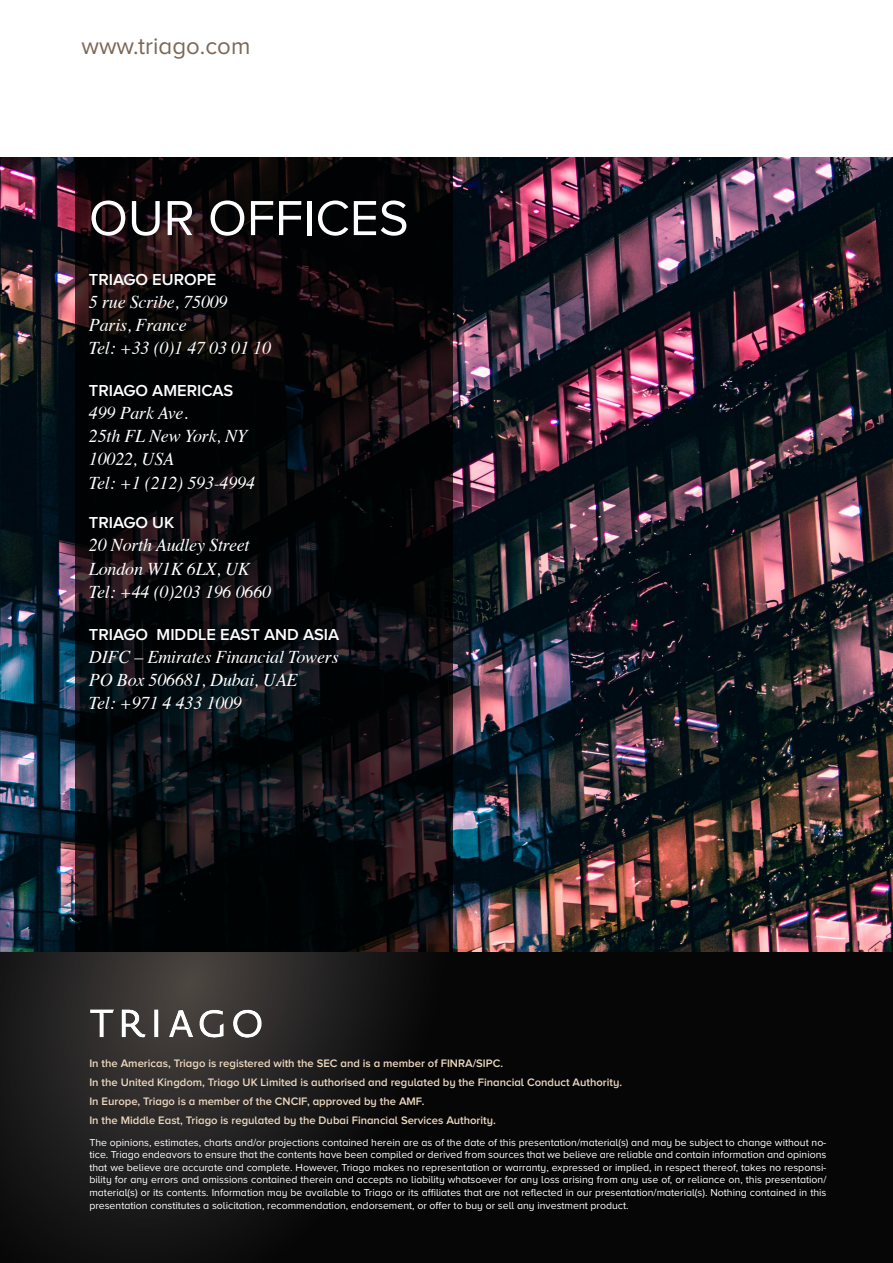
<style>
.page{position:relative;width:893px;height:1263px;background:#fff}
.page>*{position:absolute;margin:0;border:0;box-sizing:border-box;transform-origin:0 0}
.t1{font:51px "Proxima Nova A";color:#fff}
.t2{font:24px "Proxima Nova A";color:#7b6957}
.Hbleu{font:italic 18px "Times";letter-spacing:-.01em;color:#fff}
.Hbleu-2{font:600 16.5px "Proxima Nova A";color:#fff}
.t3{font:600 11.25px "Proxima Nova A";color:#edd9bf}
.crimso{font:10.5px/12.6px "Proxima Nova A";color:#fff;text-align:justify}
</style>
<div class="page">
<img style="left:0;top:157px;width:893px;height:1106px">
<img style="left:89px;top:990px;width:192px;height:68px">
<svg style="left:75px;top:157px;width:377px;height:795px;background:#0a090c"></svg>
<p class="t2" style="left:81px;top:33px;width:170px">www.triago.com</p>
<p class="t1" style="left:89px;top:190px;width:321px">OUR OFFICES</p>
<p class="Hbleu-2" style="left:89px;top:270px;width:129px">TRIAGO EUROPE</p>
<p class="Hbleu" style="left:89px;top:286px;width:140px">5 rue Scribe, 75009</p>
<p class="Hbleu" style="left:89px;top:309px;width:99px">Paris, France</p>
<p class="Hbleu" style="left:89px;top:333px;width:184px">Tel: +33 (0)1 47 03 01 10</p>
<p class="Hbleu-2" style="left:89px;top:381px;width:146px">TRIAGO AMERICAS</p>
<p class="Hbleu" style="left:89px;top:397px;width:101px">499 Park Ave.</p>
<p class="Hbleu" style="left:89px;top:420px;width:160px">25th FL New York, NY</p>
<p class="Hbleu" style="left:89px;top:444px;width:87px">10022, USA</p>
<p class="Hbleu" style="left:89px;top:467px;width:168px">Tel: +1 (212) 593-4994</p>
<p class="Hbleu-2" style="left:89px;top:513px;width:87px">TRIAGO UK</p>
<p class="Hbleu" style="left:89px;top:530px;width:162px">20 North Audley Street</p>
<p class="Hbleu" style="left:89px;top:553px;width:162px">London W1K 6LX, UK</p>
<p class="Hbleu" style="left:89px;top:576px;width:184px">Tel: +44 (0)203 196 0660</p>
<p class="Hbleu-2" style="left:89px;top:625px;width:252px">TRIAGO MIDDLE EAST AND ASIA</p>
<p class="Hbleu" style="left:89px;top:641px;width:251px">DIFC – Emirates Financial Towers</p>
<p class="Hbleu" style="left:89px;top:664px;width:210px">PO Box 506681, Dubai, UAE</p>
<p class="Hbleu" style="left:89px;top:687px;width:155px">Tel: +971 4 433 1009</p>
<p class="t3" style="left:89px;top:1056px;width:415px">In the Americas, Triago is registered with the SEC and is a member of FINRA/SIPC.</p>
<p class="t3" style="left:89px;top:1076px;width:534px">In the United Kingdom, Triago UK Limited is authorised and regulated by the Financial Conduct Authority.</p>
<p class="t3" style="left:89px;top:1095px;width:337px">In Europe, Triago is a member of the CNCIF, approved by the AMF.</p>
<p class="t3" style="left:89px;top:1114px;width:408px">In the Middle East, Triago is regulated by the Dubai Financial Services Authority.</p>
<p class="crimso" style="left:89px;top:1135px;width:739px">The opinions, estimates, charts and/or projections contained herein are as of the date of this presentation/material(s) and may be subject to change without no&shy;tice. Triago endeavors to ensure that the contents have been compiled or derived from sources that we believe are reliable and contain information and opinions that we believe are accurate and complete. However, Triago makes no representation or warranty, expressed or implied, in respect thereof, takes no responsi&shy;bility for any errors and omissions contained therein and accepts no liability whatsoever for any loss arising from any use of, or reliance on, this presentation/ material(s) or its contents. Information may be available to Triago or its affiliates that are not reflected in our presentation/material(s). Nothing contained in this presentation constitutes a solicitation, recommendation, endorsement, or offer to buy or sell any investment product.</p>
</div>
